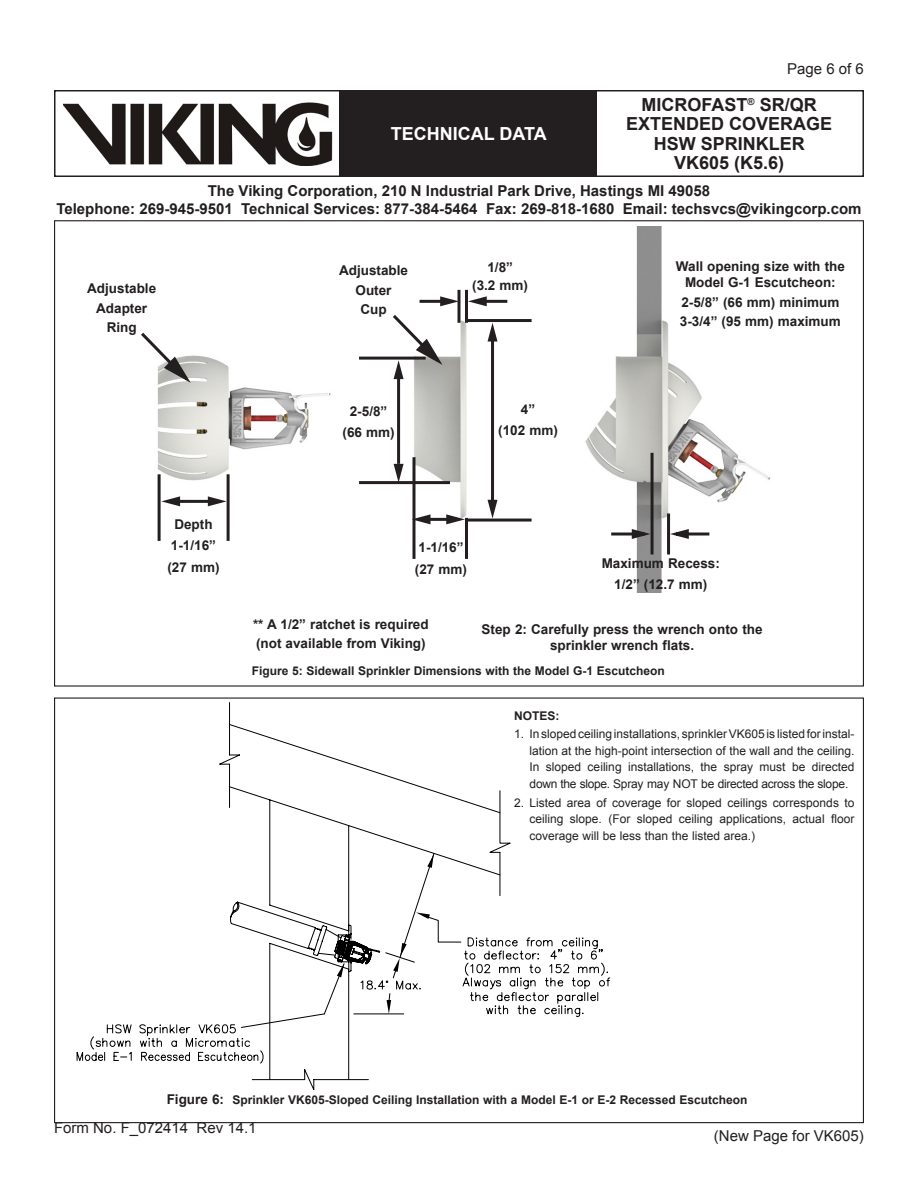
<style>
.page{position:relative;width:918px;height:1188px;background:#fff}
.page>*{position:absolute;margin:0;border:0;box-sizing:border-box;transform-origin:0 0}
.t1{font:700 18px/19.5px "Arial";color:#231f20;text-align:center}
.t2{font:700 18px "Arial";color:#fff}
.t3{font:700 15px/18px "Arial";color:#231f20;text-align:center}
.Right_Page_Number{font:15px "Arial";color:#231f20}
.Center_-_Bold{font:700 13.5px/16.2px "Arial";color:#231f20;text-align:center}
.Notes{font:12px/16.5px "Arial";color:#231f20;text-align:justify}
.Center_-_Bold-2{font:700 12px "Arial";color:#231f20}
.Notes-2{font:700 12px "Arial";color:#231f20}
.s1{font-size:13.5px}
</style>
<div class="page">
<div style="left:54px;top:90px;width:810px;height:87px;border:2px solid #231f20"></div>
<div style="left:340px;top:91px;width:257px;height:85px;background:#231f20"></div>
<img style="left:63px;top:102px;width:269px;height:63px">
<svg style="left:219px;top:702px;width:292px;height:388px"></svg>
<svg style="left:77px;top:937px;width:506px;height:127px"></svg>
<svg style="left:334px;top:853px;width:276px;height:161px"></svg>
<img style="left:157px;top:226px;width:614px;height:366px">
<svg style="left:141px;top:330px;width:50px;height:53px"></svg>
<hr style="left:158px;top:474px;width:3px;height:67px;background:#231f20">
<svg style="left:164px;top:494px;width:18px;height:14px"></svg>
<hr style="left:177px;top:500px;width:40px;height:3px;background:#231f20">
<hr style="left:227px;top:474px;width:3px;height:67px;background:#231f20">
<svg style="left:206px;top:494px;width:18px;height:14px"></svg>
<hr style="left:359px;top:357px;width:67px;height:3px;background:#231f20">
<hr style="left:397px;top:376px;width:3px;height:88px;background:#231f20">
<hr style="left:359px;top:481px;width:91px;height:3px;background:#231f20">
<svg style="left:392px;top:462px;width:14px;height:18px"></svg>
<svg style="left:412px;top:457px;width:4px;height:102px"></svg>
<svg style="left:414px;top:512px;width:18px;height:14px"></svg>
<hr style="left:426px;top:518px;width:30px;height:3px;background:#231f20">
<hr style="left:465px;top:518px;width:3px;height:41px;background:#231f20">
<svg style="left:445px;top:512px;width:18px;height:14px"></svg>
<hr style="left:465px;top:319px;width:67px;height:3px;background:#231f20">
<svg style="left:486px;top:325px;width:13px;height:18px"></svg>
<hr style="left:491px;top:338px;width:3px;height:170px;background:#231f20">
<hr style="left:465px;top:519px;width:67px;height:3px;background:#231f20">
<svg style="left:486px;top:498px;width:13px;height:18px"></svg>
<hr style="left:458px;top:290px;width:2px;height:33px;background:#231f20">
<hr style="left:465px;top:290px;width:3px;height:33px;background:#231f20">
<svg style="left:390px;top:294px;width:67px;height:87px"></svg>
<hr style="left:477px;top:300px;width:30px;height:3px;background:#231f20">
<svg style="left:470px;top:294px;width:18px;height:14px"></svg>
<hr style="left:651px;top:453px;width:3px;height:102px;background:#231f20">
<hr style="left:667px;top:513px;width:3px;height:42px;background:#231f20">
<hr style="left:611px;top:533px;width:30px;height:3px;background:#231f20">
<svg style="left:630px;top:527px;width:18px;height:14px"></svg>
<hr style="left:679px;top:533px;width:30px;height:3px;background:#231f20">
<svg style="left:672px;top:527px;width:18px;height:14px"></svg>
<h1 class="t2" style="left:391px;top:121px;width:157px">TECHNICAL DATA</h1>
<p class="Right_Page_Number" style="left:787px;top:59px;width:78px">Page 6 of 6</p>
<h1 class="t1" style="left:626px;top:95px;width:208px">MICROFAST<sup>®</sup> SR/QR<br>EXTENDED COVERAGE<br>HSW SPRINKLER<br>VK605 (K5.6)</h1>
<p class="t3" style="left:56px;top:182px;width:807px">The Viking Corporation, 210 N Industrial Park Drive, Hastings MI 49058<br>Telephone: 269-945-9501 Technical Services: 877-384-5464 Fax: 269-818-1680 Email: techsvcs@vikingcorp.com</p>
<p class="Center_-_Bold" style="left:87px;top:281px;width:71px">Adjustable</p>
<p class="Center_-_Bold" style="left:96px;top:300px;width:53px">Adapter</p>
<p class="Center_-_Bold" style="left:107px;top:320px;width:31px">Ring</p>
<p class="Center_-_Bold" style="left:174px;top:517px;width:40px">Depth</p>
<p class="Center_-_Bold" style="left:171px;top:538px;width:47px">1-1/16”</p>
<p class="Center_-_Bold" style="left:167px;top:559px;width:54px">(27 mm)</p>
<p class="Center_-_Bold" style="left:339px;top:263px;width:71px">Adjustable</p>
<p class="Center_-_Bold" style="left:356px;top:282px;width:38px">Outer</p>
<p class="Center_-_Bold" style="left:360px;top:302px;width:28px">Cup</p>
<p class="Center_-_Bold" style="left:350px;top:403px;width:39px">2-5/8”</p>
<p class="Center_-_Bold" style="left:343px;top:424px;width:54px">(66 mm)</p>
<p class="Center_-_Bold" style="left:487px;top:259px;width:27px">1/8”</p>
<p class="Center_-_Bold" style="left:472px;top:277px;width:57px">(3.2 mm)</p>
<p class="Center_-_Bold" style="left:521px;top:402px;width:16px">4”</p>
<p class="Center_-_Bold" style="left:498px;top:423px;width:61px">(102 mm)</p>
<p class="Center_-_Bold" style="left:419px;top:540px;width:47px">1-1/16”</p>
<p class="Center_-_Bold" style="left:415px;top:561px;width:54px">(27 mm)</p>
<p class="Center_-_Bold" style="left:676px;top:259px;width:171px">Wall opening size with the<br>Model G-1 Escutcheon:</p>
<p class="Center_-_Bold" style="left:681px;top:294px;width:159px">2-5/8” (66 mm) minimum</p>
<p class="Center_-_Bold" style="left:680px;top:314px;width:162px">3-3/4” (95 mm) maximum</p>
<p class="Center_-_Bold" style="left:602px;top:556px;width:120px">Maximum Recess:</p>
<p class="Center_-_Bold" style="left:614px;top:577px;width:95px">1/2” (12.7 mm)</p>
<p class="Center_-_Bold" style="left:253px;top:616px;width:177px">** A 1/2” ratchet is required</p>
<p class="Center_-_Bold" style="left:256px;top:636px;width:171px">(not available from Viking)</p>
<p class="Center_-_Bold" style="left:482px;top:621px;width:282px">Step 2: Carefully press the wrench onto the sprinkler wrench flats.</p>
<p class="Center_-_Bold-2" style="left:252px;top:663px;width:415px">Figure 5: Sidewall Sprinkler Dimensions with the Model G-1 Escutcheon</p>
<p class="Notes-2" style="left:514px;top:708px;width:47px">NOTES:</p>
<p class="Notes" style="left:529px;top:726px;width:327px;text-indent:-15px">1. In sloped ceiling installations, sprinkler VK605 is listed for instal&shy;lation at the high-point intersection of the wall and the ceiling.<br>In sloped ceiling installations, the spray must be directed down the slope. Spray may NOT be directed across the slope.</p>
<p class="Notes" style="left:529px;top:794px;width:327px;text-indent:-15px">2. Listed area of coverage for sloped ceilings corresponds to ceiling slope. (For sloped ceiling applications, actual floor coverage will be less than the listed area.)</p>
<p class="Center_-_Bold-2" style="left:167px;top:1092px;width:582px"><span class="s1">Figure 6:</span> Sprinkler VK605-Sloped Ceiling Installation with a Model E-1 or E-2 Recessed Escutcheon</p>
<p class="Right_Page_Number" style="left:54px;top:1118px;width:204px">Form No. F_072414 Rev 14.1</p>
<p class="Right_Page_Number" style="left:714px;top:1126px;width:152px">(New Page for VK605)</p>
</div>
